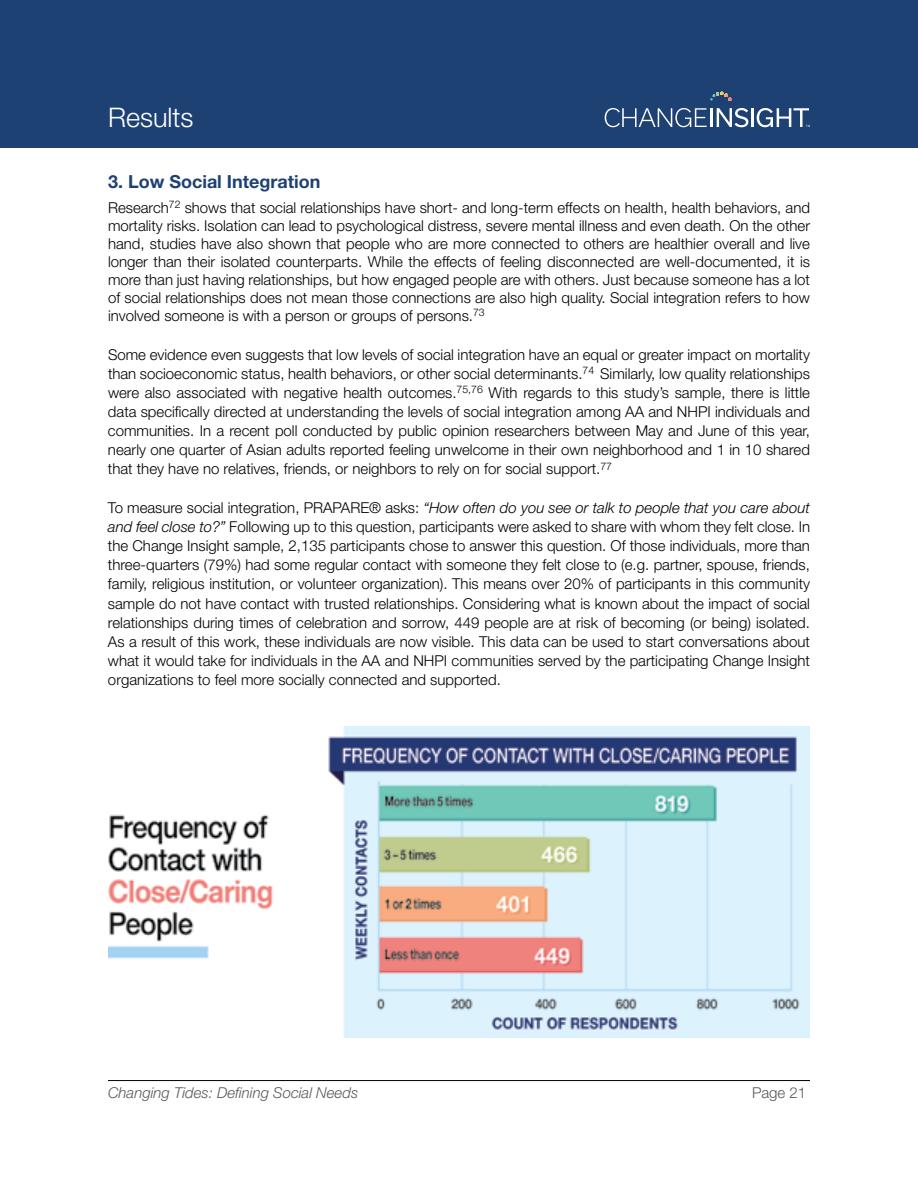
<style>
.page{position:relative;width:918px;height:1188px;background:#fff}
.page>*{position:absolute;margin:0;border:0;box-sizing:border-box;transform-origin:0 0}
.t1{font:300 27px "Helvetica Neue LT Std";color:#fff}
.t2{font:700 18px "Helvetica Neue LT Std";color:#1e4173}
.t3{font:300 15px/19px "Helvetica Neue LT Std";color:#000;text-align:justify}
.t4{font:italic 300 15px "Helvetica Neue LT Std";color:#58595b}
.t5{font:300 15px "Helvetica Neue LT Std";color:#58595b}
.s1{font-style:italic}
</style>
<div class="page">
<hr style="left:108px;top:1080px;width:702px;height:1px;background:#000">
<div style="left:0;top:0;width:918px;height:148px;background:#1e4173"></div>
<svg style="left:721px;top:92px;width:11px;height:9px"></svg>
<svg style="left:605px;top:108px;width:102px;height:19px"></svg>
<hr style="left:710px;top:108px;width:3px;height:19px;background:#fff">
<svg style="left:717px;top:108px;width:31px;height:19px"></svg>
<hr style="left:751px;top:108px;width:3px;height:19px;background:#fff">
<svg style="left:757px;top:108px;width:53px;height:19px"></svg>
<img style="left:108px;top:727px;width:702px;height:311px">
<h1 class="t1" style="left:108px;top:101px;width:87px">Results</h1>
<p class="t2" style="left:108px;top:171px;width:214px">3. Low Social Integration</p>
<p class="t3" style="left:108px;top:198px;width:704px;line-height:18px">Research<sup>72</sup> shows that social relationships have short- and long-term effects on health, health behaviors, and mortality risks. Isolation can lead to psychological distress, severe mental illness and even death. On the other hand, studies have also shown that people who are more connected to others are healthier overall and live longer than their isolated counterparts. While the effects of feeling disconnected are well-documented, it is more than just having relationships, but how engaged people are with others. Just because someone has a lot of social relationships does not mean those connections are also high quality. Social integration refers to how involved someone is with a person or groups of persons.<sup>73</sup></p>
<p class="t3" style="left:108px;top:344px;width:704px">Some evidence even suggests that low levels of social integration have an equal or greater impact on mortality than socioeconomic status, health behaviors, or other social determinants.<sup>74</sup> Similarly, low quality relationships were also associated with negative health outcomes.<sup>75,76</sup> With regards to this study’s sample, there is little data specifically directed at understanding the levels of social integration among AA and NHPI individuals and communities. In a recent poll conducted by public opinion researchers between May and June of this year, nearly one quarter of Asian adults reported feeling unwelcome in their own neighborhood and 1 in 10 shared that they have no relatives, friends, or neighbors to rely on for social support.<sup>77</sup></p>
<p class="t3" style="left:108px;top:498px;width:704px">To measure social integration, PRAPARE® asks: <span class="s1">“How often do you see or talk to people that you care about and feel close to?”</span> Following up to this question, participants were asked to share with whom they felt close. In the Change Insight sample, 2,135 participants chose to answer this question. Of those individuals, more than three-quarters (79%) had some regular contact with someone they felt close to (e.g. partner, spouse, friends, family, religious institution, or volunteer organization). This means over 20% of participants in this community sample do not have contact with trusted relationships. Considering what is known about the impact of social relationships during times of celebration and sorrow, 449 people are at risk of becoming (or being) isolated.<br>As a result of this work, these individuals are now visible. This data can be used to start conversations about what it would take for individuals in the AA and NHPI communities served by the participating Change Insight organizations to feel more socially connected and supported.</p>
<p class="t4" style="left:108px;top:1084px;width:252px">Changing Tides: Defining Social Needs</p>
<p class="t5" style="left:752px;top:1084px;width:56px">Page 21</p>
</div>
